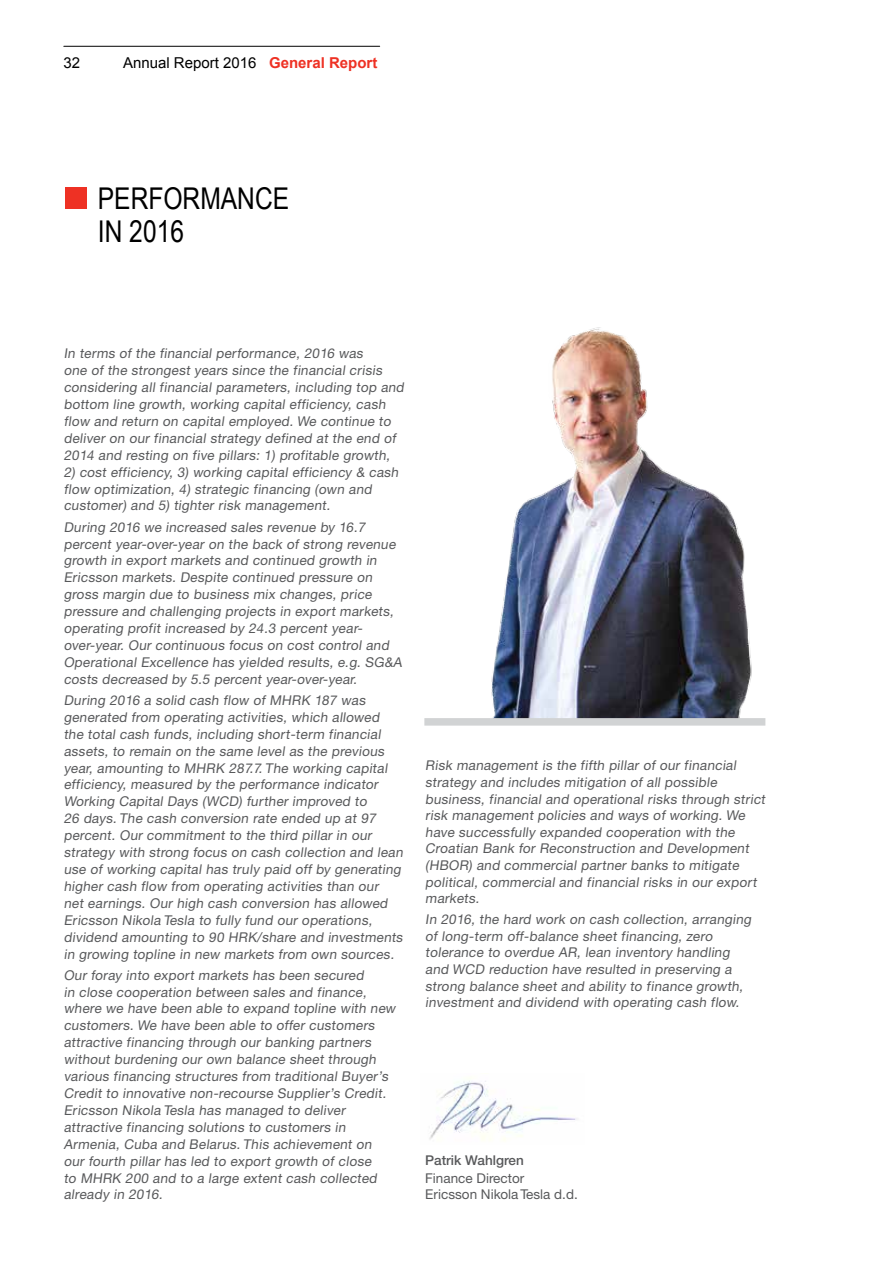
<style>
.page{position:relative;width:893px;height:1263px;background:#fff}
.page>*{position:absolute;margin:0;border:0;box-sizing:border-box;transform-origin:0 0}
.t1{font:30px/33px "Arial Narrow";color:#000}
.t2{font:15px "Arial";color:#000}
.t3{font:13.5px/17px "Ericsson Sans";color:#58595b}
.t4{font:500 13.5px "Ericsson Sans";color:#58595b}
.s1{font-weight:700;color:#ee3124}
</style>
<div class="page">
<hr style="left:64px;top:46px;width:316px;height:1px;background:#000">
<img style="left:429px;top:1081px;width:148px;height:60px">
<img style="left:491px;top:327px;width:261px;height:391px">
<div style="left:65px;top:188px;width:21px;height:21px;background:#ee3124"></div>
<div style="left:428px;top:718px;width:334px;height:8px;background:#d1d3d4"></div>
<p class="t2" style="left:63px;top:53px;width:18px">32</p>
<p class="t2" style="left:123px;top:53px;width:256px">Annual Report 2016 <span class="s1">General Report</span></p>
<h1 class="t1" style="left:98px;top:181px;width:193px">PERFORMANCE<br>IN 2016</h1>
<p class="t3" style="left:64px;top:345px;width:344px">In terms of the financial performance, 2016 was<br>one of the strongest years since the financial crisis considering all financial parameters, including top and bottom line growth, working capital efficiency, cash flow and return on capital employed. We continue to deliver on our financial strategy defined at the end of 2014 and resting on five pillars: 1) profitable growth,</p>
<p class="t3" style="left:64px;top:463px;width:338px">2) cost efficiency, 3) working capital efficiency &amp; cash flow optimization, 4) strategic financing (own and customer) and 5) tighter risk management.</p>
<p class="t3" style="left:64px;top:518px;width:342px">During 2016 we increased sales revenue by 16.7 percent year-over-year on the back of strong revenue growth in export markets and continued growth in Ericsson markets. Despite continued pressure on gross margin due to business mix changes, price pressure and challenging projects in export markets, operating profit increased by 24.3 percent year&shy;over-year. Our continuous focus on cost control and Operational Excellence has yielded results, e.g. SG&amp;A costs decreased by 5.5 percent year-over-year.</p>
<p class="t3" style="left:64px;top:692px;width:343px">During 2016 a solid cash flow of MHRK 187 was generated from operating activities, which allowed the total cash funds, including short-term financial assets, to remain on the same level as the previous year, amounting to MHRK 287.7. The working capital efficiency, measured by the performance indicator Working Capital Days (WCD) further improved to<br>26 days. The cash conversion rate ended up at 97 percent. Our commitment to the third pillar in our strategy with strong focus on cash collection and lean use of working capital has truly paid off by generating higher cash flow from operating activities than our net earnings. Our high cash conversion has allowed Ericsson Nikola Tesla to fully fund our operations, dividend amounting to 90 HRK/share and investments in growing topline in new markets from own sources.</p>
<p class="t3" style="left:64px;top:966px;width:335px">Our foray into export markets has been secured<br>in close cooperation between sales and finance, where we have been able to expand topline with new customers. We have been able to offer customers attractive financing through our banking partners without burdening our own balance sheet through various financing structures from traditional Buyer’s Credit to innovative non-recourse Supplier’s Credit.<br>Ericsson Nikola Tesla has managed to deliver attractive financing solutions to customers in Armenia, Cuba and Belarus. This achievement on our fourth pillar has led to export growth of close<br>to MHRK 200 and to a large extent cash collected already in 2016.</p>
<p class="t3" style="left:425px;top:757px;width:344px">Risk management is the fifth pillar of our financial strategy and includes mitigation of all possible business, financial and operational risks through strict risk management policies and ways of working. We have successfully expanded cooperation with the Croatian Bank for Reconstruction and Development (HBOR) and commercial partner banks to mitigate political, commercial and financial risks in our export markets.</p>
<p class="t3" style="left:425px;top:911px;width:330px">In 2016, the hard work on cash collection, arranging of long-term off-balance sheet financing, zero tolerance to overdue AR, lean inventory handling and WCD reduction have resulted in preserving a strong balance sheet and ability to finance growth, investment and dividend with operating cash flow.</p>
<p class="t4" style="left:425px;top:1153px;width:100px">Patrik Wahlgren</p>
<p class="t3" style="left:425px;top:1171px;width:154px;line-height:15.9px">Finance Director<br>Ericsson Nikola Tesla d.d.</p>
</div>
